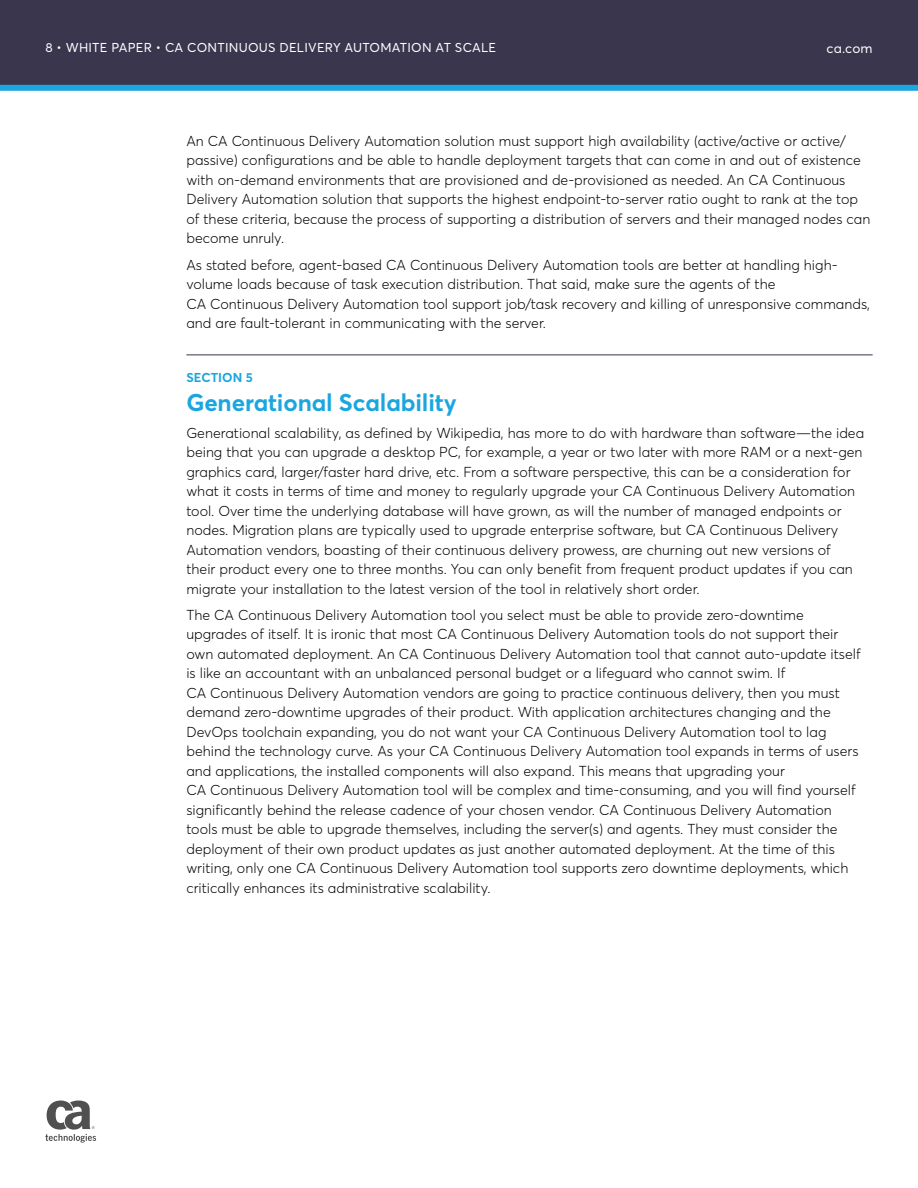
<style>
.page{position:relative;width:918px;height:1188px;background:#fff}
.page>*{position:absolute;margin:0;border:0;box-sizing:border-box;transform-origin:0 0}
.t1{font:700 24px "Averta";letter-spacing:-.005em;color:#1ca6df}
.t2{font:300 14.25px/19.5px "Averta";color:#000}
.t3{font:13.5px "Averta";color:#fff}
.t4{font:12.75px "Averta";letter-spacing:.02em;color:#fff}
.t5{font:700 12.75px "Averta";letter-spacing:.005em;color:#1ca6df}
</style>
<div class="page">
<svg style="left:0;top:0;width:918px;height:91px;background:#373d56"></svg>
<svg style="left:45px;top:1101px;width:51px;height:42px"></svg>
<hr style="left:186px;top:355px;width:687px;height:1px;background:#39364d">
<p class="t4" style="left:45px;top:40px;width:452px">8 • WHITE PAPER • CA CONTINUOUS DELIVERY AUTOMATION AT SCALE</p>
<p class="t3" style="left:827px;top:40px;width:48px">ca.com</p>
<p class="t2" style="left:186px;top:131px;width:686px">An CA Continuous Delivery Automation solution must support high availability (active/active or active/ passive) configurations and be able to handle deployment targets that can come in and out of existence with on-demand environments that are provisioned and de-provisioned as needed. An CA Continuous Delivery Automation solution that supports the highest endpoint-to-server ratio ought to rank at the top of these criteria, because the process of supporting a distribution of servers and their managed nodes can become unruly.</p>
<p class="t2" style="left:186px;top:255px;width:685px">As stated before, agent-based CA Continuous Delivery Automation tools are better at handling high&shy;volume loads because of task execution distribution. That said, make sure the agents of the<br>CA Continuous Delivery Automation tool support job/task recovery and killing of unresponsive commands, and are fault-tolerant in communicating with the server.</p>
<p class="t5" style="left:186px;top:370px;width:68px">SECTION 5</p>
<h1 class="t1" style="left:186px;top:388px;width:272px">Generational Scalability</h1>
<p class="t2" style="left:186px;top:423px;width:679px">Generational scalability, as defined by Wikipedia, has more to do with hardware than software—the idea being that you can upgrade a desktop PC, for example, a year or two later with more RAM or a next-gen graphics card, larger/faster hard drive, etc. From a software perspective, this can be a consideration for what it costs in terms of time and money to regularly upgrade your CA Continuous Delivery Automation tool. Over time the underlying database will have grown, as will the number of managed endpoints or nodes. Migration plans are typically used to upgrade enterprise software, but CA Continuous Delivery Automation vendors, boasting of their continuous delivery prowess, are churning out new versions of<br>their product every one to three months. You can only benefit from frequent product updates if you can migrate your installation to the latest version of the tool in relatively short order.</p>
<p class="t2" style="left:186px;top:605px;width:676px">The CA Continuous Delivery Automation tool you select must be able to provide zero-downtime upgrades of itself. It is ironic that most CA Continuous Delivery Automation tools do not support their own automated deployment. An CA Continuous Delivery Automation tool that cannot auto-update itself is like an accountant with an unbalanced personal budget or a lifeguard who cannot swim. If<br>CA Continuous Delivery Automation vendors are going to practice continuous delivery, then you must demand zero-downtime upgrades of their product. With application architectures changing and the DevOps toolchain expanding, you do not want your CA Continuous Delivery Automation tool to lag behind the technology curve. As your CA Continuous Delivery Automation tool expands in terms of users and applications, the installed components will also expand. This means that upgrading your<br>CA Continuous Delivery Automation tool will be complex and time-consuming, and you will find yourself significantly behind the release cadence of your chosen vendor. CA Continuous Delivery Automation tools must be able to upgrade themselves, including the server(s) and agents. They must consider the deployment of their own product updates as just another automated deployment. At the time of this writing, only one CA Continuous Delivery Automation tool supports zero downtime deployments, which critically enhances its administrative scalability.</p>
</div>
